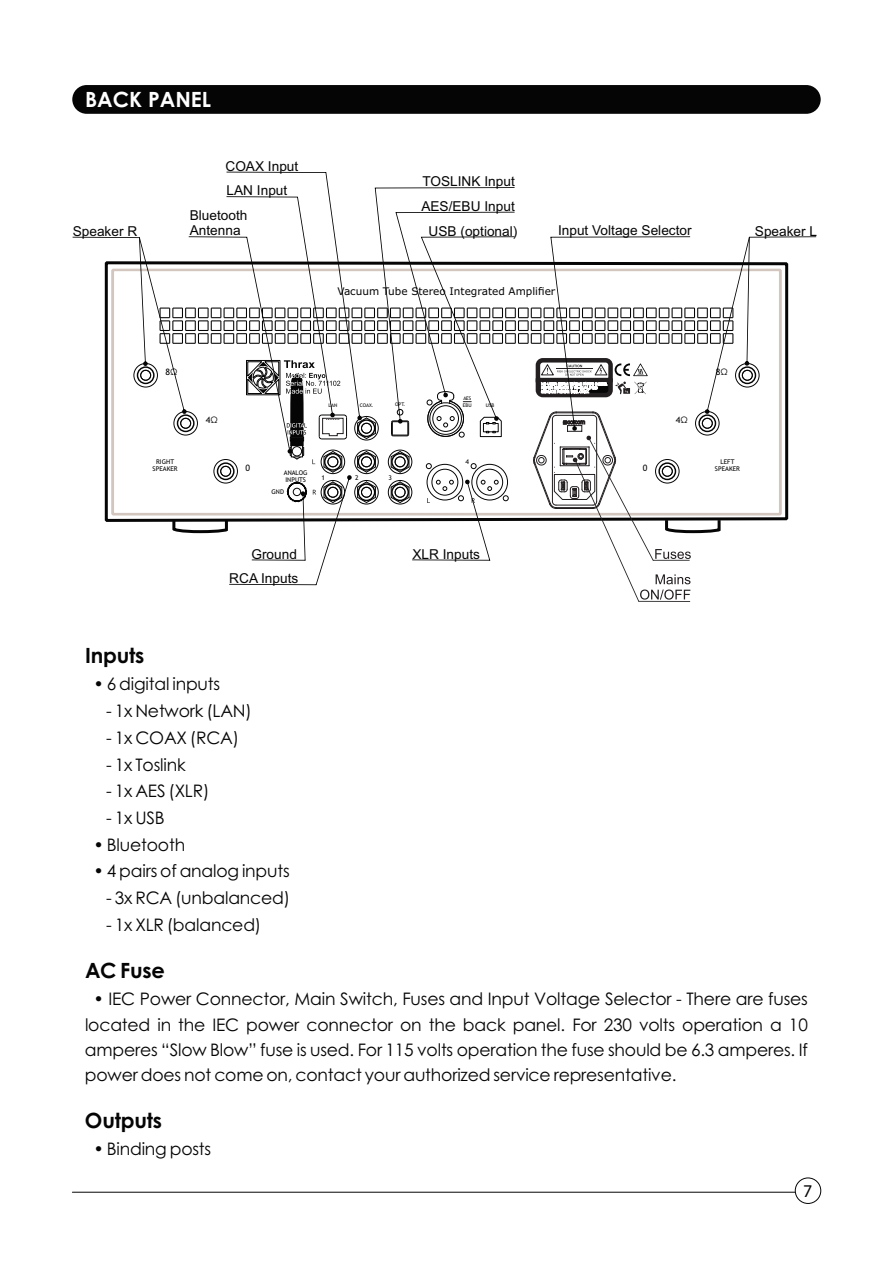
<style>
.page{position:relative;width:893px;height:1263px;background:#fff}
.page>*{position:absolute;margin:0;border:0;box-sizing:border-box;transform-origin:0 0}
.t1{font:700 21px "Century Gothic";letter-spacing:-.01em;color:#040504}
.t2{font:700 21px "Century Gothic";color:#fff}
.t3{font:18px "Myriad Pro";color:#040504}
.t4{font:17.25px/25px "Century Gothic";letter-spacing:-.01em;color:#040504;text-align:justify}
.t5{font:13.65px/23.9px "Arial";color:#040504;text-align:right}
.t6{font:10.5px "Verdana";color:#040504}
.t7{font:8.85px "Trebuchet MS";color:#040504}
.t8{font:6.75px "Trebuchet MS";color:#040504}
.t9{font:6.6px "Trebuchet MS";color:#040504}
.t10{font:6.45px/7.5px "Trebuchet MS";color:#040504;text-align:center}
.t11{font:4.95px "Trebuchet MS";color:#040504}
.s1{font-family:"Century Gothic"}
</style>
<div class="page">
<div style="left:72px;top:85px;width:749px;height:29px;background:#040504;border-radius:14px"></div>
<hr style="left:72px;top:1192px;width:723px;height:1px;background:#040504">
<div style="left:795px;top:1177px;width:26px;height:27px;background:#fff;border:1px solid #040504;border-radius:50%"></div>
<svg style="left:73px;top:172px;width:743px;height:430px"></svg>
<p class="t2" style="left:85px;top:92px;width:127px">BACK PANEL</p>
<p class="t5" style="left:225px;top:155px;width:74px">COAX Input</p>
<p class="t5" style="left:227px;top:180px;width:62px">LAN Input</p>
<p class="t5" style="left:422px;top:171px;width:94px">TOSLINK Input</p>
<p class="t5" style="left:421px;top:195px;width:95px">AES/EBU Input</p>
<p class="t5" style="left:190px;top:209px;width:59px;line-height:15.3px;text-align:left">Bluetooth<br>Antenna</p>
<p class="t5" style="left:429px;top:221px;width:90px">USB (optional)</p>
<p class="t5" style="left:558px;top:220px;width:135px">Input Voltage Selector</p>
<p class="t5" style="left:73px;top:220px;width:66px">Speaker R</p>
<p class="t5" style="left:755px;top:220px;width:64px">Speaker L</p>
<p class="t7" style="left:166px;top:368px;width:14px">8<span class="s1">Ω</span></p>
<p class="t7" style="left:206px;top:416px;width:14px">4<span class="s1">Ω</span></p>
<p class="t6" style="left:337px;top:287px;width:220px">Vacuum Tube Stereo Integrated Amplifier</p>
<p class="t11" style="left:463px;top:397px;width:10px">AES</p>
<p class="t11" style="left:328px;top:403px;width:10px">LAN</p>
<p class="t11" style="left:360px;top:403px;width:15px">COAX.</p>
<p class="t11" style="left:395px;top:403px;width:12px">OPT.</p>
<p class="t11" style="left:463px;top:403px;width:10px">EBU</p>
<p class="t11" style="left:486px;top:403px;width:10px">USB</p>
<p class="t7" style="left:676px;top:416px;width:14px">4<span class="s1">Ω</span></p>
<p class="t7" style="left:716px;top:368px;width:14px">8<span class="s1">Ω</span></p>
<p class="t10" style="left:153px;top:458px;width:27px">RIGHT<br>SPEAKER</p>
<p class="t10" style="left:715px;top:458px;width:27px">LEFT<br>SPEAKER</p>
<p class="t10" style="left:271px;top:489px;width:14px">GND</p>
<p class="t8" style="left:465px;top:459px;width:5px">4</p>
<p class="t7" style="left:246px;top:464px;width:6px">0</p>
<p class="t7" style="left:643px;top:464px;width:6px">0</p>
<p class="t10" style="left:284px;top:469px;width:25px;text-align:left">ANALOG<br>INPUTS</p>
<p class="t8" style="left:322px;top:475px;width:5px">1</p>
<p class="t9" style="left:355px;top:475px;width:5px">2</p>
<p class="t10" style="left:389px;top:474px;width:5px">3</p>
<p class="t5" style="left:229px;top:544px;width:71px">Ground<br>RCA Inputs</p>
<p class="t5" style="left:412px;top:544px;width:69px">XLR Inputs</p>
<p class="t1" style="left:85px;top:647px;width:61px">Inputs</p>
<p class="t4" style="left:94px;top:673px;width:128px">• 6 digital inputs</p>
<p class="t4" style="left:106px;top:700px;width:147px">- 1x Network (LAN)</p>
<p class="t4" style="left:106px;top:727px;width:134px">- 1x COAX (RCA)</p>
<p class="t4" style="left:106px;top:753px;width:81px">- 1x Toslink</p>
<p class="t4" style="left:106px;top:780px;width:105px">- 1x AES (XLR)</p>
<p class="t4" style="left:106px;top:807px;width:60px">- 1x USB</p>
<p class="t4" style="left:94px;top:833px;width:93px">• Bluetooth</p>
<p class="t4" style="left:94px;top:860px;width:198px">• 4 pairs of analog inputs</p>
<p class="t4" style="left:106px;top:887px;width:185px">- 3x RCA (unbalanced)</p>
<p class="t4" style="left:106px;top:914px;width:157px">- 1x XLR (balanced)</p>
<p class="t1" style="left:85px;top:962px;width:81px">AC Fuse</p>
<p class="t4" style="left:85px;top:988px;width:724px;text-indent:9px">• IEC Power Connector, Main Switch, Fuses and Input Voltage Selector - There are fuses located in the IEC power connector on the back panel. For 230 volts operation a 10 amperes “Slow Blow” fuse is used. For 115 volts operation the fuse should be 6.3 amperes. If power does not come on, contact your authorized service representative.</p>
<p class="t1" style="left:85px;top:1112px;width:79px">Outputs</p>
<p class="t4" style="left:93px;top:1138px;width:119px">• Binding posts</p>
<p class="t3" style="left:803px;top:1183px;width:11px">7</p>
</div>
